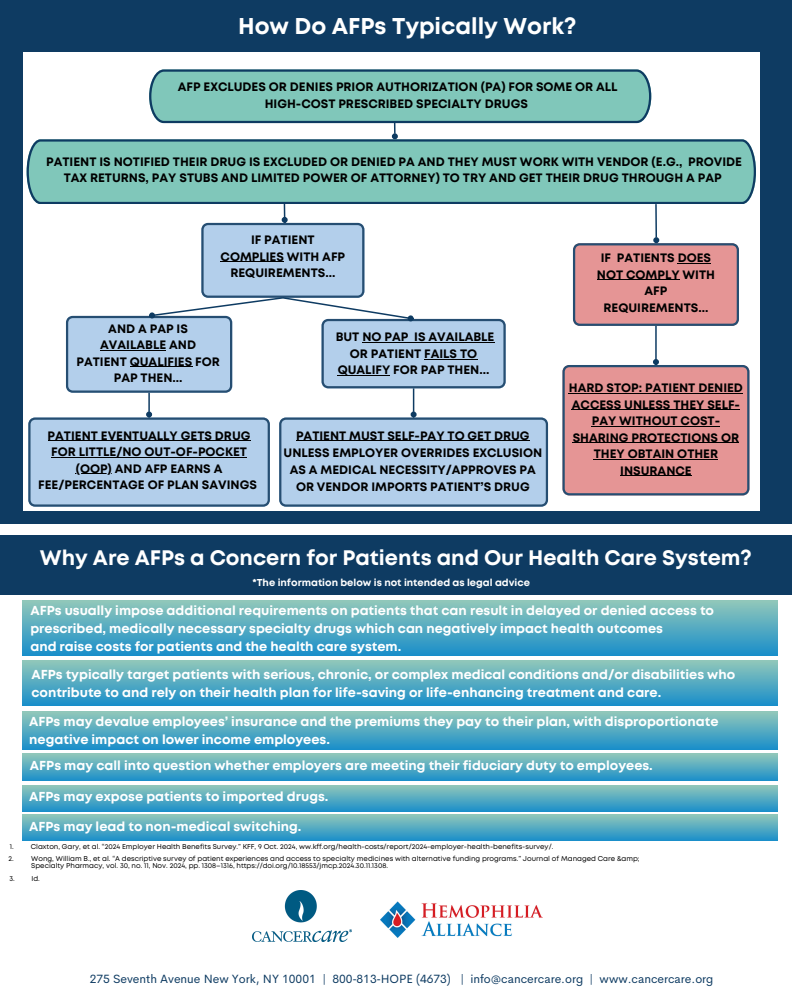
<style>
.page{position:relative;width:792px;height:1008px;background:#fff}
.page>*{position:absolute;margin:0;border:0;box-sizing:border-box;transform-origin:0 0}
.t1{font:700 22.8px "Mont";color:#fff}
.t2{font:700 21px "Mont";color:#fff}
.t3{font:700 13px/18px "Mont";color:#fff}
.t4{font:700 12.2px/16.5px "Mont";color:#000;text-align:center}
.t5{font:12px "Cerebri Sans";color:#0e3b62}
.t6{font:700 10px "Mont";color:#fff}
.t7{font:7px/7px "Mont";color:#000}
.s1{font-family:"Noto Sans"}
</style>
<div class="page">
<div style="left:0;top:0;width:792px;height:524px;background:#0e3b62"></div>
<div style="left:23px;top:52px;width:736px;height:459px;background:#fff"></div>
<svg style="left:149px;top:69px;width:502px;height:70px"></svg>
<svg style="left:27px;top:139px;width:729px;height:65px;background:#78bdb4"></svg>
<div style="left:0;top:535px;width:792px;height:60px;background:#0e3b62"></div>
<hr style="left:655px;top:326px;width:2px;height:33px;background:#0e3b62">
<svg style="left:562px;top:359px;width:187px;height:136px;background:#dc9698"></svg>
<hr style="left:655px;top:204px;width:2px;height:34px;background:#0e3b62">
<svg style="left:573px;top:237px;width:166px;height:89px;background:#d79698"></svg>
<div style="left:23px;top:601px;width:755px;height:54px;background:linear-gradient(to bottom,#90c7ba,#1d90c9)"></div>
<div style="left:23px;top:661px;width:754px;height:44px;background:linear-gradient(to bottom,#8fc7ba,#1e90c9)"></div>
<svg style="left:23px;top:712px;width:755px;height:37px;background:#55abc1"></svg>
<svg style="left:23px;top:754px;width:755px;height:27px;background:#54aac1"></svg>
<div style="left:23px;top:785px;width:755px;height:26px;background:linear-gradient(to bottom,#92c8ba,#2393c8)"></div>
<svg style="left:23px;top:814px;width:755px;height:27px;background:#56abc1"></svg>
<img style="left:252px;top:891px;width:99px;height:51px">
<img style="left:380px;top:902px;width:162px;height:36px">
<svg style="left:28px;top:170px;width:520px;height:337px"></svg>
<hr style="left:414px;top:342px;width:80px;height:1px;background:#000">
<hr style="left:424px;top:359px;width:53px;height:1px;background:#000">
<hr style="left:338px;top:375px;width:52px;height:1px;background:#000">
<hr style="left:100px;top:350px;width:66px;height:1px;background:#000">
<hr style="left:130px;top:366px;width:62px;height:1px;background:#000">
<hr style="left:48px;top:440px;width:203px;height:1px;background:#000">
<hr style="left:51px;top:457px;width:196px;height:1px;background:#000">
<hr style="left:76px;top:473px;width:36px;height:1px;background:#000">
<hr style="left:296px;top:440px;width:234px;height:1px;background:#000">
<hr style="left:678px;top:263px;width:33px;height:1px;background:#000">
<hr style="left:597px;top:280px;width:83px;height:1px;background:#000">
<hr style="left:569px;top:393px;width:174px;height:1px;background:#000">
<hr style="left:572px;top:409px;width:168px;height:1px;background:#000">
<hr style="left:592px;top:426px;width:128px;height:1px;background:#000">
<hr style="left:573px;top:442px;width:166px;height:1px;background:#000">
<hr style="left:594px;top:459px;width:124px;height:1px;background:#000">
<hr style="left:620px;top:475px;width:72px;height:1px;background:#000">
<h2 class="t1" style="left:238px;top:17px;width:340px">How Do AFPs Typically Work?</h2>
<h2 class="t4" style="left:178px;top:79px;width:441px">AFP EXCLUDES OR DENIES PRIOR AUTHORIZATION (PA) FOR SOME OR ALL<br>HIGH-COST PRESCRIBED SPECIALTY DRUGS</h2>
<h2 class="t4" style="left:46px;top:154px;width:697px">PATIENT IS NOTIFIED THEIR DRUG IS EXCLUDED OR DENIED PA AND THEY MUST WORK WITH VENDOR (E.G., PROVIDE<br>TAX RETURNS, PAY STUBS AND LIMITED POWER OF ATTORNEY) TO TRY AND GET THEIR DRUG THROUGH A PAP</h2>
<p class="t4" style="left:221px;top:233px;width:126px">IF PATIENT<br>COMPLIES WITH AFP<br>REQUIREMENTS...</p>
<h2 class="t4" style="left:77px;top:321px;width:145px">AND A PAP IS<br>AVAILABLE AND<br>PATIENT QUALIFIES FOR<br>PAP THEN...</h2>
<h2 class="t4" style="left:48px;top:428px;width:204px;text-align:left">PATIENT EVENTUALLY GETS DRUG<br>FOR LITTLE/NO OUT-OF-POCKET</h2>
<p class="t4" style="left:38px;top:461px;width:220px">(OOP) AND AFP EARNS A<br>FEE/PERCENTAGE OF PLAN SAVINGS</p>
<p class="t4" style="left:336px;top:330px;width:160px">BUT NO PAP IS AVAILABLE<br>OR PATIENT FAILS TO<br>QUALIFY FOR PAP THEN...</p>
<h2 class="t4" style="left:284px;top:428px;width:260px;line-height:17px">PATIENT MUST SELF-PAY TO GET DRUG UNLESS EMPLOYER OVERRIDES EXCLUSION AS A MEDICAL NECESSITY/APPROVES PA OR VENDOR IMPORTS PATIENT’S DRUG</h2>
<p class="t4" style="left:597px;top:251px;width:120px">IF PATIENTS DOES<br>NOT COMPLY WITH<br>AFP<br>REQUIREMENTS...</p>
<p class="t4" style="left:569px;top:381px;width:176px">HARD STOP: PATIENT DENIED<br>ACCESS UNLESS THEY SELF-<br>PAY WITHOUT COST-<br>SHARING PROTECTIONS OR<br>THEY OBTAIN OTHER<br>INSURANCE</p>
<h2 class="t2" style="left:40px;top:550px;width:714px">Why Are AFPs a Concern for Patients and Our Health Care System?</h2>
<h1 class="t6" style="left:253px;top:579px;width:279px">*The information below is not intended as legal advice</h1>
<h1 class="t3" style="left:30px;top:602px;width:685px">AFPs usually impose additional requirements on patients that can result in delayed or denied access to prescribed, medically necessary specialty drugs which can negatively impact health outcomes<br>and raise costs for patients and the health care system.</h1>
<h2 class="t3" style="left:31px;top:667px;width:705px">AFPs typically target patients with serious, chronic, or complex medical conditions and/or disabilities who contribute to and rely on their health plan for life-saving or life-enhancing treatment and care.</h2>
<p class="t3" style="left:29px;top:714px;width:691px">AFPs may devalue employees’ insurance and the premiums they pay to their plan, with disproportionate negative impact on lower income employees.</p>
<h2 class="t3" style="left:30px;top:758px;width:624px">AFPs may call into question whether employers are meeting their fiduciary duty to employees.</h2>
<p class="t3" style="left:29px;top:789px;width:301px">AFPs may expose patients to imported drugs.</p>
<p class="t3" style="left:29px;top:818px;width:274px">AFPs may lead to non-medical switching.</p>
<p class="t7" style="left:10px;top:844px;width:5px">1.</p>
<h5 class="t7" style="left:31px;top:844px;width:524px">Claxton, Gary, et al. “2024 Employer Health Benefits Survey.” KFF, 9 Oct. 2024, ww.kff.org/health-costs/report/2024-employer-health-benefits-survey/.</h5>
<h3 class="t7" style="left:9px;top:855px;width:7px">2.</h3>
<h3 class="t7" style="left:31px;top:856px;width:610px">Wong, William B., et al. “A descriptive survey of patient experiences and access to specialty medicines with alternative funding programs.” Journal of Managed Care &amp;amp;<br>Specialty Pharmacy, vol. 30, no. 11, Nov. 2024, pp. 1308–1316, https://doi.org/10.18553/jmcp.2024.30.11.1308.</h3>
<h3 class="t7" style="left:10px;top:875px;width:32px">3. Id.</h3>
<h3 class="t5" style="left:90px;top:971px;width:625px">275 Seventh Avenue New York, NY 10001 | 800<span class="s1">‑</span>813<span class="s1">‑</span>HOPE (4673) | info@cancercare.org | www.cancercare.org</h3>
</div>
